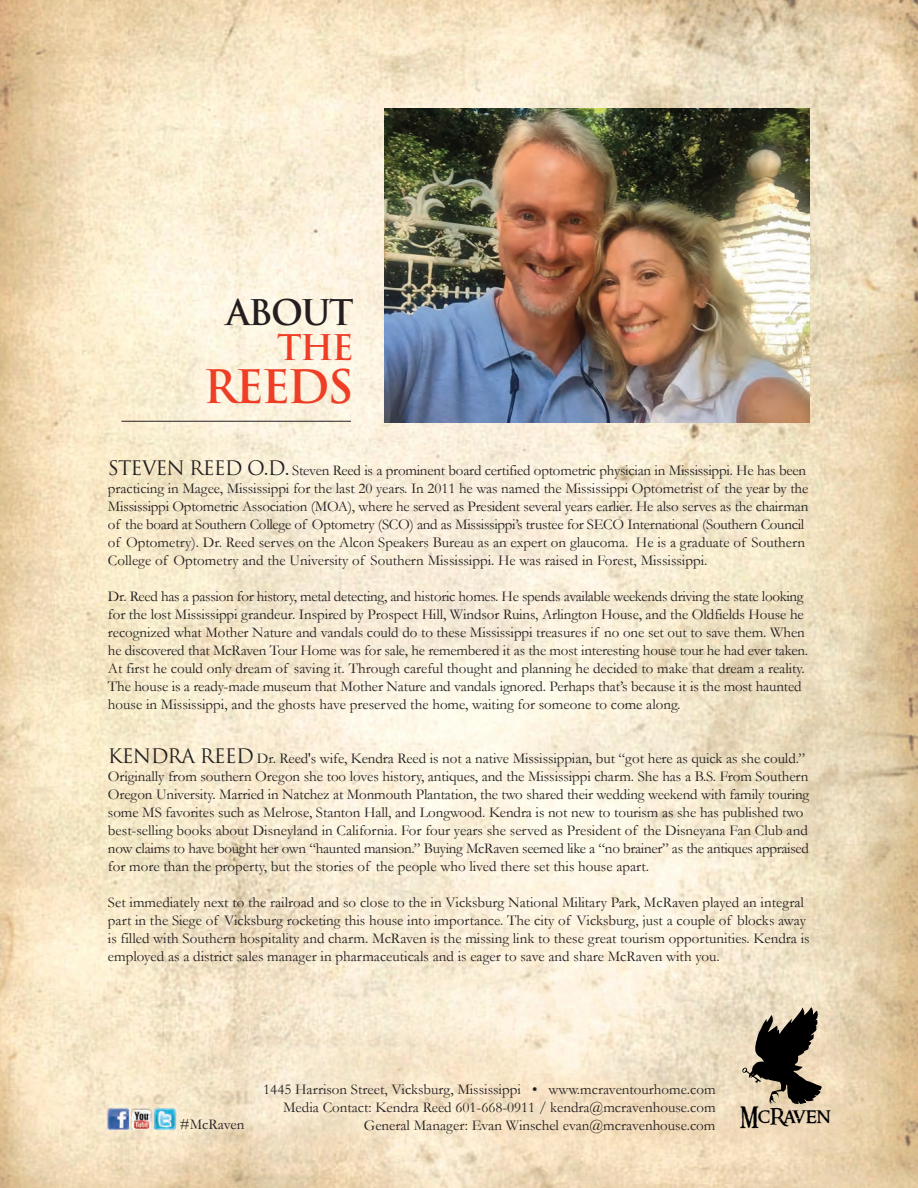
<style>
.page{position:relative;width:918px;height:1188px;background:#fff}
.page>*{position:absolute;margin:0;border:0;box-sizing:border-box;transform-origin:0 0}
.t1{font:700 45px "Trajan";letter-spacing:-.05em;color:#ef3e26}
.t2{font:700 34.5px "Trajan";letter-spacing:-.05em;color:#231f20}
.t3{font:700 34.5px "Trajan";color:#ef3e26}
.t4{font:20.7px "Ringbearer Medium+DXNLOR";color:#000}
.t5{font:15px/18px "Garamond";letter-spacing:-.005em;color:#231f20}
.s1{font-family:"Trajan";font-size:19.5px}
</style>
<div class="page">
<img style="left:0;top:0;width:918px;height:1188px">
<img style="left:385px;top:108px;width:425px;height:314px">
<svg style="left:741px;top:1007px;width:81px;height:97px;background:#7b7262"></svg>
<hr style="left:122px;top:421px;width:229px;height:1px;background:#231f20">
<img style="left:104px;top:1105px;width:48px;height:25px">
<img style="left:154px;top:1105px;width:22px;height:25px">
<svg style="left:130px;top:1105px;width:1px;height:25px"></svg>
<img style="left:152px;top:1105px;width:2px;height:25px">
<h2 class="t2" style="left:226px;top:293px;width:129px">ABOUT</h2>
<h2 class="t3" style="left:277px;top:328px;width:78px">THE</h2>
<h1 class="t1" style="left:203px;top:361px;width:152px">REEDS</h1>
<p class="t5" style="left:108px;top:462px;width:702px"><span class="s1">STEVEN REED O.D.</span> Steven Reed is a prominent board certified optometric physician in Mississippi. He has been practicing in Magee, Mississippi for the last 20 years. In 2011 he was named the Mississippi Optometrist of the year by the Mississippi Optometric Association (MOA), where he served as President several years earlier. He also serves as the chairman of the board at Southern College of Optometry (SCO) and as Mississippi’s trustee for SECO International (Southern Council of Optometry). Dr. Reed serves on the Alcon Speakers Bureau as an expert on glaucoma. He is a graduate of Southern College of Optometry and the University of Southern Mississippi. He was raised in Forest, Mississippi.</p>
<p class="t5" style="left:108px;top:588px;width:702px">Dr. Reed has a passion for history, metal detecting, and historic homes. He spends available weekends driving the state looking for the lost Mississippi grandeur. Inspired by Prospect Hill, Windsor Ruins, Arlington House, and the Oldfields House he recognized what Mother Nature and vandals could do to these Mississippi treasures if no one set out to save them. When he discovered that McRaven Tour Home was for sale, he remembered it as the most interesting house tour he had ever taken.<br>At first he could only dream of saving it. Through careful thought and planning he decided to make that dream a reality.<br>The house is a ready-made museum that Mother Nature and vandals ignored. Perhaps that’s because it is the most haunted house in Mississippi, and the ghosts have preserved the home, waiting for someone to come along.</p>
<p class="t5" style="left:108px;top:750px;width:703px"><span class="s1">KENDRA REED</span> Dr. Reed's wife, Kendra Reed is not a native Mississippian, but “got here as quick as she could.” Originally from southern Oregon she too loves history, antiques, and the Mississippi charm. She has a B.S. From Southern Oregon University. Married in Natchez at Monmouth Plantation, the two shared their wedding weekend with family touring some MS favorites such as Melrose, Stanton Hall, and Longwood. Kendra is not new to tourism as she has published two best-selling books about Disneyland in California. For four years she served as President of the Disneyana Fan Club and now claims to have bought her own “haunted mansion.” Buying McRaven seemed like a “no brainer” as the antiques appraised for more than the property, but the stories of the people who lived there set this house apart.</p>
<p class="t5" style="left:108px;top:894px;width:703px">Set immediately next to the railroad and so close to the in Vicksburg National Military Park, McRaven played an integral part in the Siege of Vicksburg rocketing this house into importance. The city of Vicksburg, just a couple of blocks away is filled with Southern hospitality and charm. McRaven is the missing link to these great tourism opportunities. Kendra is employed as a district sales manager in pharmaceuticals and is eager to save and share McRaven with you.</p>
<p class="t5" style="left:263px;top:1080px;width:454px;text-align:right">1445 Harrison Street, Vicksburg, Mississippi • www.mcraventourhome.com<br>Media Contact: Kendra Reed 601-668-0911 / kendra@mcravenhouse.com</p>
<p class="t5" style="left:180px;top:1116px;width:66px">#McRaven</p>
<p class="t5" style="left:364px;top:1116px;width:353px">General Manager: Evan Winschel evan@mcravenhouse.com</p>
<h3 class="t4" style="left:740px;top:1104px;width:91px">McRaven</h3>
</div>
